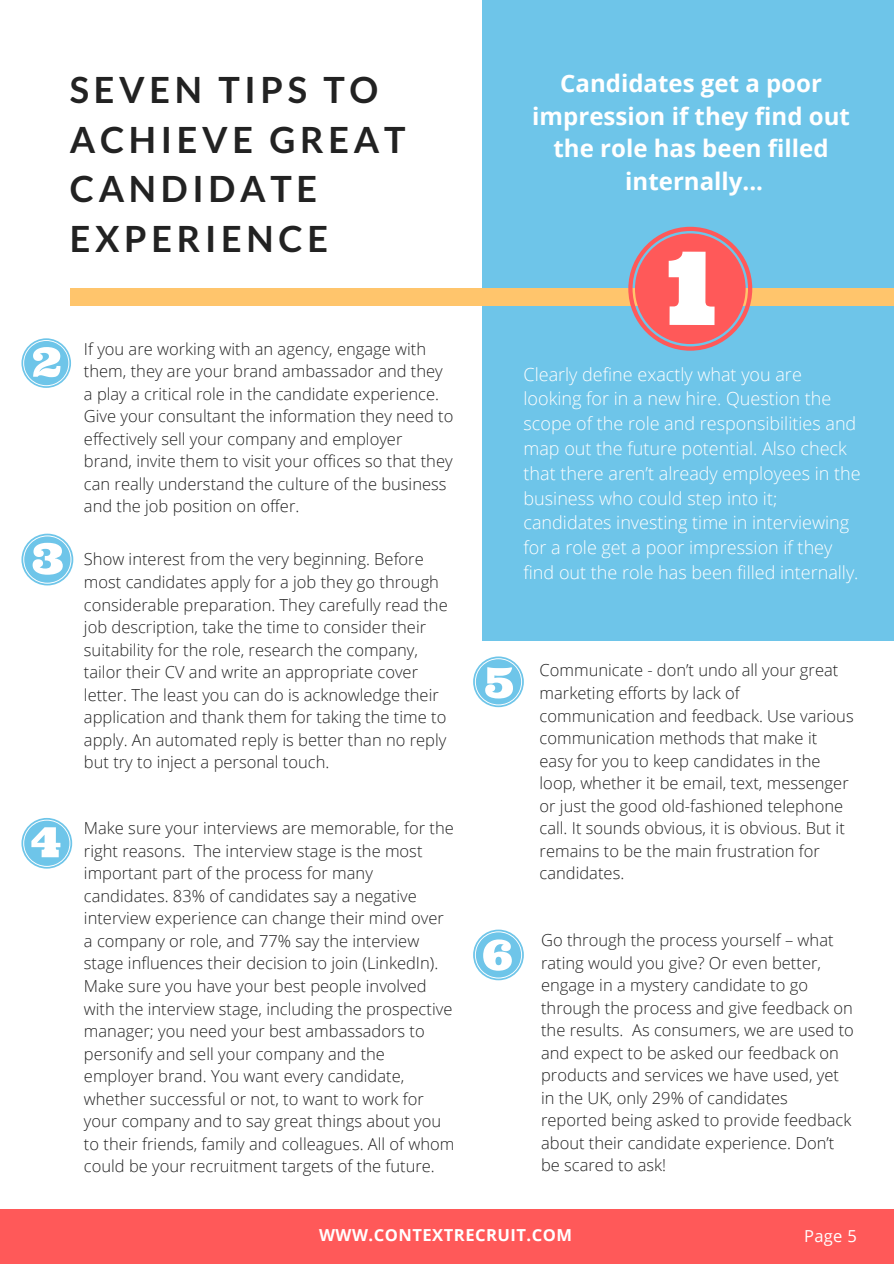
<style>
.page{position:relative;width:894px;height:1264px;background:#fff}
.page>*{position:absolute;margin:0;border:0;box-sizing:border-box;transform-origin:0 0}
.t1{font:700 36px/49.5px "Lato";letter-spacing:.13em;color:#222}
.t2{font:700 24px/32.7px "Open Sans";color:#fff;text-align:center}
.t3{font:300 18px/24.8px "Open Sans";color:#fff}
.t4{font:300 16.5px/22.5px "Open Sans";color:#222}
.t5{font:700 16.5px "Open Sans";letter-spacing:.03em;color:#fff}
.t6{font:16.5px "Open Sans";color:#fff}
</style>
<div class="page">
<div style="left:482px;top:0;width:411px;height:640px;background:#6ec5e9"></div>
<div style="left:70px;top:288px;width:823px;height:17px;background:#ffc56c"></div>
<div style="left:0;top:1209px;width:893px;height:54px;background:#ff5959"></div>
<svg style="left:21px;top:338px;width:50px;height:50px"></svg>
<svg style="left:21px;top:533px;width:52px;height:52px"></svg>
<svg style="left:21px;top:818px;width:51px;height:50px"></svg>
<svg style="left:473px;top:656px;width:50px;height:51px"></svg>
<svg style="left:473px;top:929px;width:50px;height:51px"></svg>
<svg style="left:628px;top:227px;width:124px;height:124px"></svg>
<h1 class="t1" style="left:70px;top:64px;width:337px">SEVEN TIPS TO<br>ACHIEVE GREAT<br>CANDIDATE<br>EXPERIENCE</h1>
<p class="t4" style="left:84px;top:337px;width:371px">If you are working with an agency, engage with them, they are your brand ambassador and they a play a critical role in the candidate experience.<br>Give your consultant the information they need to effectively sell your company and employer brand, invite them to visit your offices so that they can really understand the culture of the business and the job position on offer.</p>
<p class="t4" style="left:84px;top:548px;width:365px">Show interest from the very beginning. Before most candidates apply for a job they go through considerable preparation. They carefully read the job description, take the time to consider their suitability for the role, research the company, tailor their CV and write an appropriate cover letter. The least you can do is acknowledge their application and thank them for taking the time to apply. An automated reply is better than no reply but try to inject a personal touch.</p>
<p class="t4" style="left:84px;top:816px;width:372px">Make sure your interviews are memorable, for the right reasons. The interview stage is the most important part of the process for many candidates. 83% of candidates say a negative interview experience can change their mind over a company or role, and 77% say the interview stage influences their decision to join (LinkedIn).<br>Make sure you have your best people involved with the interview stage, including the prospective manager; you need your best ambassadors to personify and sell your company and the employer brand. You want every candidate, whether successful or not, to want to work for your company and to say great things about you to their friends, family and colleagues. All of whom could be your recruitment targets of the future.</p>
<h2 class="t2" style="left:532px;top:66px;width:319px">Candidates get a poor impression if they find out the role has been filled internally...</h2>
<p class="t3" style="left:523px;top:361px;width:338px">Clearly define exactly what you are looking for in a new hire. Question the scope of the role and responsibilities and map out the future potential. Also check that there aren’t already employees in the business who could step into it; candidates investing time in interviewing for a role get a poor impression if they find out the role has been filled internally.</p>
<p class="t4" style="left:539px;top:658px;width:315px">Communicate - don’t undo all your great marketing efforts by lack of communication and feedback. Use various communication methods that make it easy for you to keep candidates in the loop, whether it be email, text, messenger or just the good old-fashioned telephone call. It sounds obvious, it is obvious. But it remains to be the main frustration for candidates.</p>
<p class="t4" style="left:541px;top:928px;width:314px">Go through the process yourself – what rating would you give? Or even better, engage in a mystery candidate to go through the process and give feedback on the results. As consumers, we are used to and expect to be asked our feedback on products and services we have used, yet in the UK, only 29% of candidates reported being asked to provide feedback about their candidate experience. Don’t be scared to ask!</p>
<p class="t5" style="left:319px;top:1223px;width:254px">WWW.CONTEXTRECRUIT.COM</p>
<p class="t6" style="left:803px;top:1223px;width:54px">Page 5</p>
</div>
